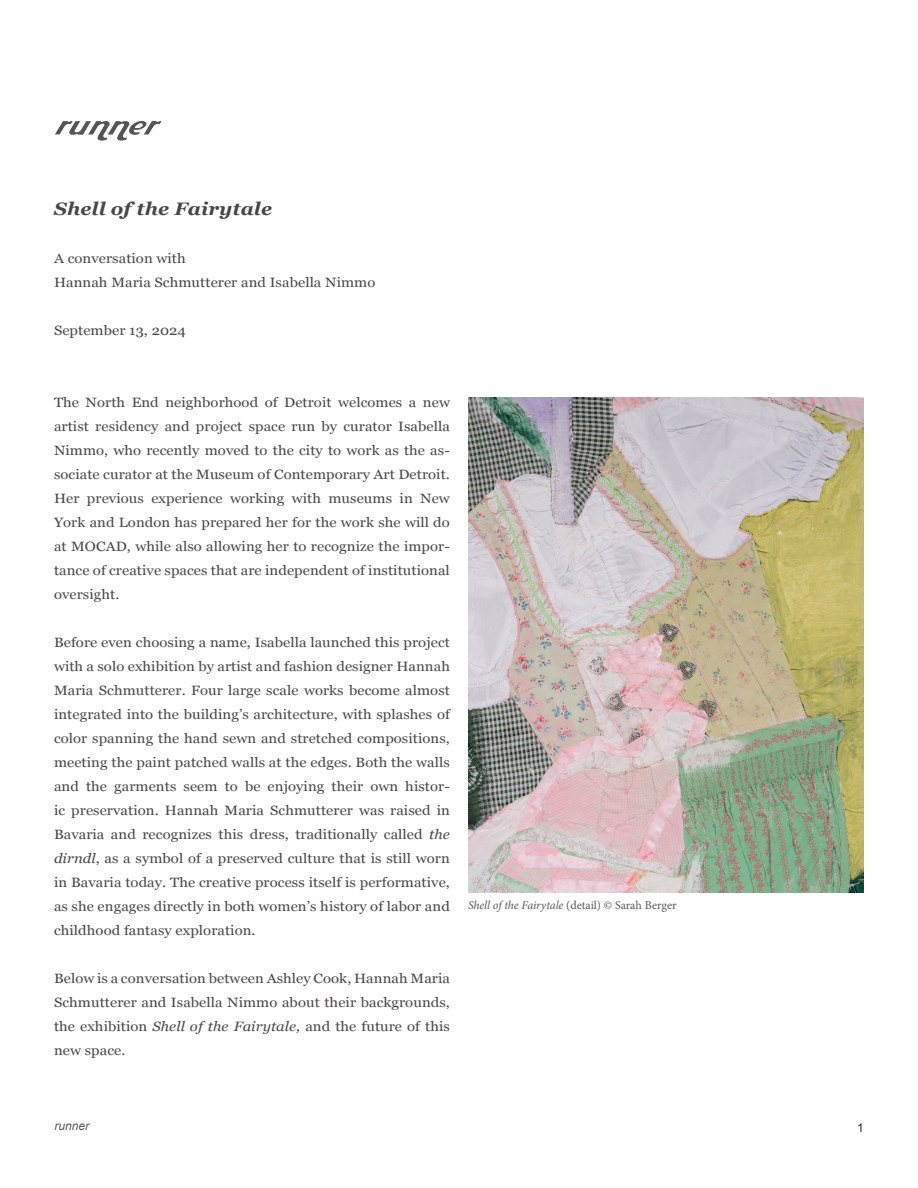
<style>
.page{position:relative;width:918px;height:1188px;background:#fff}
.page>*{position:absolute;margin:0;border:0;box-sizing:border-box;transform-origin:0 0}
.t1{font:italic 700 18px "Georgia";letter-spacing:.005em;color:#4a4647;scale:1.1 1}
.t2{font:13.5px/24px "Georgia";letter-spacing:.005em;color:#4a4647;text-align:justify;scale:1.1 1}
.t3{font:12px "Minion Pro";color:#58595b}
.t4{font:italic 12px "Arial";color:#58595b}
.t5{font:12px "Arial";color:#2d292a}
.s1{font-style:italic}
</style>
<div class="page">
<img style="left:468px;top:398px;width:396px;height:495px">
<img style="left:55px;top:121px;width:107px;height:20px">
<h1 class="t1" style="left:54px;top:196px;width:200px">Shell of the Fairytale</h1>
<p class="t2" style="left:54px;top:246px;width:294px">A conversation with<br>Hannah Maria Schmutterer and Isabella Nimmo</p>
<p class="t2" style="left:54px;top:318px;width:122px">September 13, 2024</p>
<p class="t2" style="left:54px;top:390px;width:361px">The North End neighborhood of Detroit welcomes a new artist residency and project space run by curator Isabella Nimmo, who recently moved to the city to work as the as&shy;sociate curator at the Museum of Contemporary Art Detroit.<br>Her previous experience working with museums in New York and London has prepared her for the work she will do at MOCAD, while also allowing her to recognize the impor&shy;tance of creative spaces that are independent of institutional oversight.</p>
<p class="t2" style="left:54px;top:630px;width:362px">Before even choosing a name, Isabella launched this project with a solo exhibition by artist and fashion designer Hannah Maria Schmutterer. Four large scale works become almost integrated into the building’s architecture, with splashes of color spanning the hand sewn and stretched compositions, meeting the paint patched walls at the edges. Both the walls and the garments seem to be enjoying their own histor&shy;ic preservation. Hannah Maria Schmutterer was raised in Bavaria and recognizes this dress, traditionally called <span class="s1">the dirndl</span>, as a symbol of a preserved culture that is still worn in Bavaria today. The creative process itself is performative, as she engages directly in both women’s history of labor and childhood fantasy exploration.</p>
<p class="t2" style="left:54px;top:966px;width:361px">Below is a conversation between Ashley Cook, Hannah Maria Schmutterer and Isabella Nimmo about their backgrounds, the exhibition <span class="s1">Shell of the Fairytale,</span> and the future of this new space.</p>
<p class="t3" style="left:468px;top:897px;width:210px"><span class="s1">Shell of the Fairytale</span> (detail) © Sarah Berger</p>
<p class="t4" style="left:55px;top:1118px;width:36px">runner</p>
<p class="t5" style="left:857px;top:1120px;width:8px">1</p>
</div>
